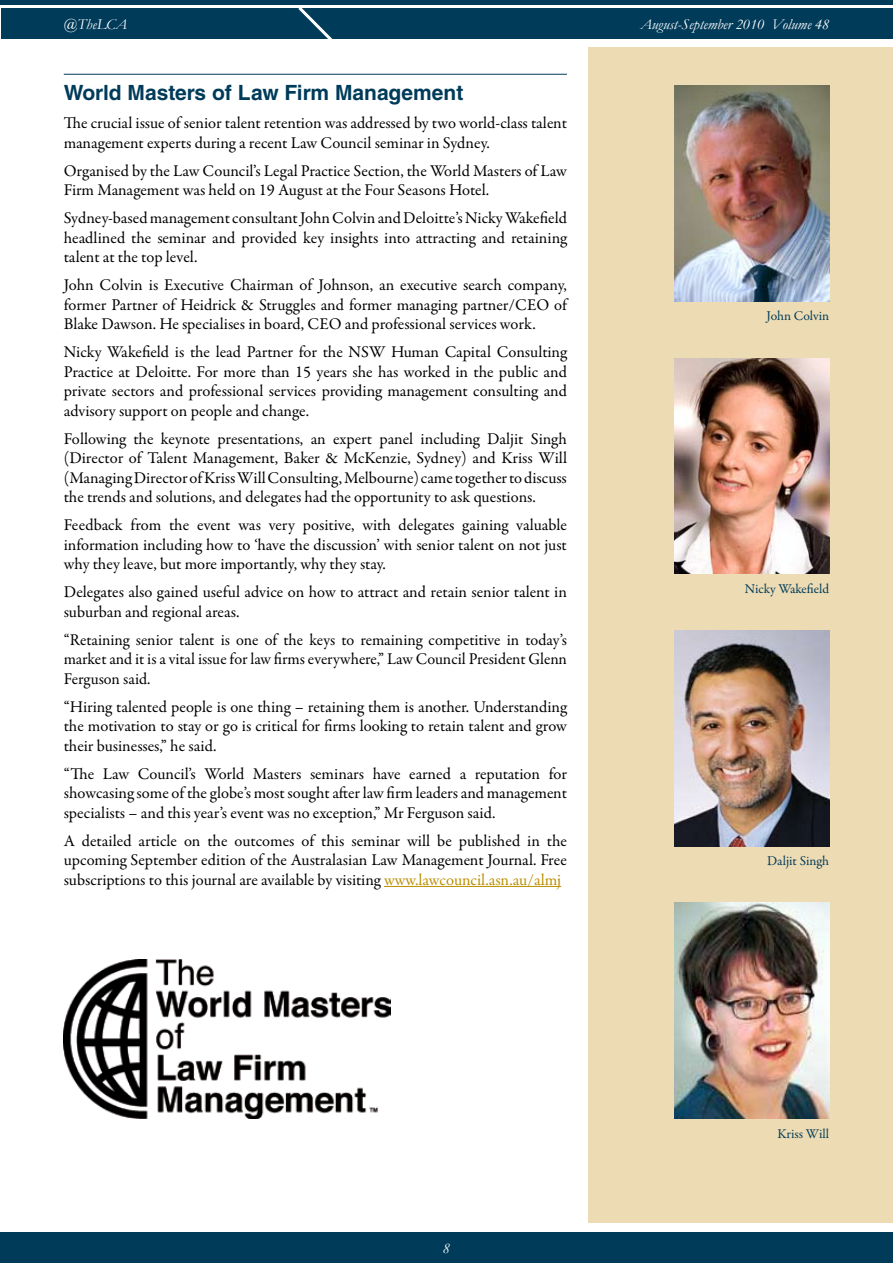
<style>
.page{position:relative;width:893px;height:1263px;background:#fff}
.page>*{position:absolute;margin:0;border:0;box-sizing:border-box;transform-origin:0 0}
.t1{font:700 21px "Helvetica LT Std";color:#003b5a}
.t2{font:16.5px/19.5px "Garamond Premr Pro";letter-spacing:-.005em;color:#000;text-align:justify}
.t3{font:italic 15px "Garamond";color:#fff}
.t4{font:13.5px "Garamond Premr Pro";color:#003b5a}
.s1{color:#b98f00}
</style>
<div class="page">
<div style="left:0;top:1232px;width:893px;height:31px;background:#003b5a"></div>
<div style="left:1px;top:8px;width:892px;height:31px;background:#003b5a"></div>
<svg style="left:295px;top:4px;width:40px;height:35px"></svg>
<hr style="left:0;top:0;width:893px;height:4px;background:#003b5a">
<div style="left:588px;top:47px;width:305px;height:1175px;background:#ecdbb3"></div>
<hr style="left:64px;top:74px;width:503px;height:1px;background:#003b5a">
<hr style="left:384px;top:886px;width:177px;height:1px;background:#b98f00">
<img style="left:64px;top:960px;width:327px;height:158px">
<img style="left:675px;top:85px;width:154px;height:216px">
<img style="left:675px;top:630px;width:154px;height:217px">
<img style="left:675px;top:902px;width:154px;height:217px">
<img style="left:675px;top:358px;width:154px;height:216px">
<p class="t3" style="left:64px;top:14px;width:65px">@TheLCA</p>
<p class="t3" style="left:640px;top:14px;width:190px">August-September 2010 Volume 48</p>
<p class="t1" style="left:64px;top:80px;width:401px">World Masters of Law Firm Management</p>
<p class="t2" style="left:64px;top:114px;width:505px">The crucial issue of senior talent retention was addressed by two world-class talent management experts during a recent Law Council seminar in Sydney.</p>
<p class="t2" style="left:64px;top:161px;width:505px">Organised by the Law Council’s Legal Practice Section, the World Masters of Law<br>Firm Management was held on 19 August at the Four Seasons Hotel.</p>
<p class="t2" style="left:64px;top:209px;width:505px">Sydney-based management consultant John Colvin and Deloitte’s Nicky Wakefield headlined the seminar and provided key insights into attracting and retaining talent at the top level.</p>
<p class="t2" style="left:64px;top:276px;width:505px">John Colvin is Executive Chairman of Johnson, an executive search company, former Partner of Heidrick &amp; Struggles and former managing partner/CEO of Blake Dawson. He specialises in board, CEO and professional services work.</p>
<p class="t2" style="left:64px;top:343px;width:505px">Nicky Wakefield is the lead Partner for the NSW Human Capital Consulting Practice at Deloitte. For more than 15 years she has worked in the public and private sectors and professional services providing management consulting and advisory support on people and change.</p>
<p class="t2" style="left:64px;top:429px;width:505px">Following the keynote presentations, an expert panel including Daljit Singh (Director of Talent Management, Baker &amp; McKenzie, Sydney) and Kriss Will (Managing Director of Kriss Will Consulting, Melbourne) came together to discuss the trends and solutions, and delegates had the opportunity to ask questions.</p>
<p class="t2" style="left:64px;top:516px;width:505px">Feedback from the event was very positive, with delegates gaining valuable information including how to ‘have the discussion’ with senior talent on not just why they leave, but more importantly, why they stay.</p>
<p class="t2" style="left:64px;top:583px;width:505px">Delegates also gained useful advice on how to attract and retain senior talent in suburban and regional areas.</p>
<p class="t2" style="left:64px;top:630px;width:505px">“Retaining senior talent is one of the keys to remaining competitive in today’s market and it is a vital issue for law firms everywhere,” Law Council President Glenn Ferguson said.</p>
<p class="t2" style="left:64px;top:697px;width:505px">“Hiring talented people is one thing – retaining them is another. Understanding the motivation to stay or go is critical for firms looking to retain talent and grow their businesses,” he said.</p>
<p class="t2" style="left:64px;top:764px;width:505px">“The Law Council’s World Masters seminars have earned a reputation for showcasing some of the globe’s most sought after law firm leaders and management specialists – and this year’s event was no exception,” Mr Ferguson said.</p>
<p class="t2" style="left:64px;top:831px;width:505px">A detailed article on the outcomes of this seminar will be published in the upcoming September edition of the Australasian Law Management Journal. Free subscriptions to this journal are available by visiting <span class="s1">www.lawcouncil.asn.au/almj</span></p>
<p class="t3" style="left:443px;top:1238px;width:9px">8</p>
<p class="t4" style="left:767px;top:308px;width:64px">John Colvin</p>
<p class="t4" style="left:745px;top:580px;width:86px">Nicky Wakefield</p>
<p class="t4" style="left:767px;top:853px;width:64px">Daljit Singh</p>
<p class="t4" style="left:777px;top:1125px;width:53px">Kriss Will</p>
</div>
